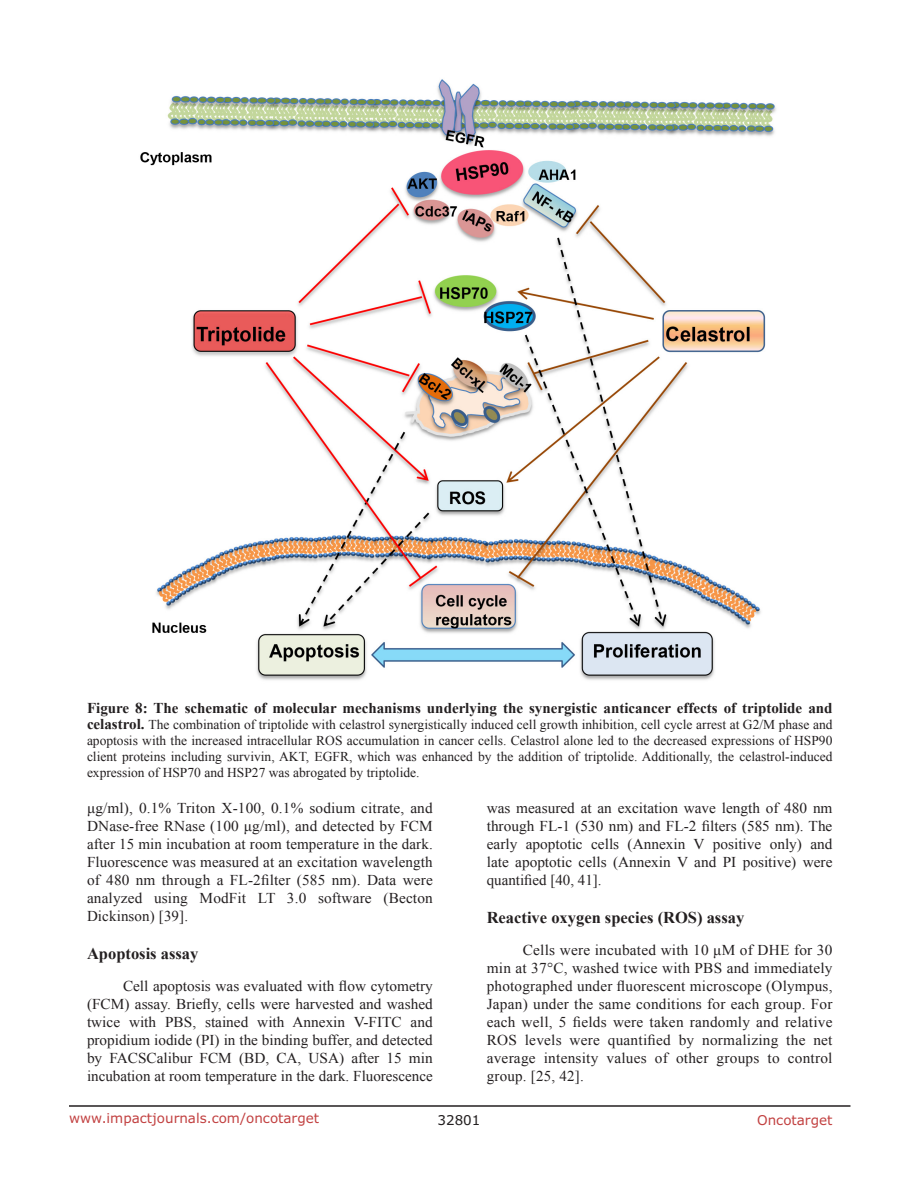
<style>
.page{position:relative;width:918px;height:1188px;background:#fff}
.page>*{position:absolute;margin:0;border:0;box-sizing:border-box;transform-origin:0 0}
.SubHeading{font:700 16.5px "Times New Roman";color:#231f20}
.BodyText{font:15px/18px "Times New Roman";color:#231f20;text-align:justify}
.FigureText{font:700 15px "Times New Roman";color:#231f20}
.FigureText-2{font:13.5px/16.2px "Times New Roman";color:#231f20;text-align:justify}
.t1{font:13.5px "Verdana";color:#c24141}
.t2{font:13.5px "Verdana";color:#231f20}
.s1{font-weight:700;font-size:15px}
</style>
<div class="page">
<hr style="left:69px;top:1105px;width:781px;height:2px;background:#231f20">
<img style="left:140px;top:79px;width:636px;height:601px">
<p class="FigureText" style="left:87px;top:697px;width:747px">Figure 8: The schematic of molecular mechanisms underlying the synergistic anticancer effects of triptolide and</p>
<p class="FigureText-2" style="left:87px;top:716px;width:747px"><span class="s1">celastrol.</span> The combination of triptolide with celastrol synergistically induced cell growth inhibition, cell cycle arrest at G2/M phase and apoptosis with the increased intracellular ROS accumulation in cancer cells. Celastrol alone led to the decreased expressions of HSP90 client proteins including survivin, AKT, EGFR, which was enhanced by the addition of triptolide. Additionally, the celastrol-induced expression of HSP70 and HSP27 was abrogated by triptolide.</p>
<p class="BodyText" style="left:87px;top:799px;width:347px">μg/ml), 0.1% Triton X-100, 0.1% sodium citrate, and DNase-free RNase (100 μg/ml), and detected by FCM after 15 min incubation at room temperature in the dark.<br>Fluorescence was measured at an excitation wavelength of 480 nm through a FL-2filter (585 nm). Data were analyzed using ModFit LT 3.0 software (Becton Dickinson) [39].</p>
<p class="SubHeading" style="left:87px;top:942px;width:113px">Apoptosis assay</p>
<p class="BodyText" style="left:87px;top:976px;width:347px;text-indent:36px">Cell apoptosis was evaluated with flow cytometry (FCM) assay. Briefly, cells were harvested and washed twice with PBS, stained with Annexin V-FITC and propidium iodide (PI) in the binding buffer, and detected by FACSCalibur FCM (BD, CA, USA) after 15 min incubation at room temperature in the dark. Fluorescence</p>
<p class="BodyText" style="left:487px;top:799px;width:347px">was measured at an excitation wave length of 480 nm through FL-1 (530 nm) and FL-2 filters (585 nm). The early apoptotic cells (Annexin V positive only) and late apoptotic cells (Annexin V and PI positive) were quantified [40, 41].</p>
<p class="SubHeading" style="left:487px;top:906px;width:259px">Reactive oxygen species (ROS) assay</p>
<p class="BodyText" style="left:487px;top:940px;width:347px;text-indent:36px">Cells were incubated with 10 μM of DHE for 30 min at 37°C, washed twice with PBS and immediately photographed under fluorescent microscope (Olympus, Japan) under the same conditions for each group. For each well, 5 fields were taken randomly and relative ROS levels were quantified by normalizing the net average intensity values of other groups to control group. [25, 42].</p>
<p class="t1" style="left:69px;top:1110px;width:252px">www.impactjournals.com/oncotarget</p>
<p class="t2" style="left:438px;top:1111px;width:44px">32801</p>
<p class="t1" style="left:757px;top:1111px;width:77px">Oncotarget</p>
</div>
